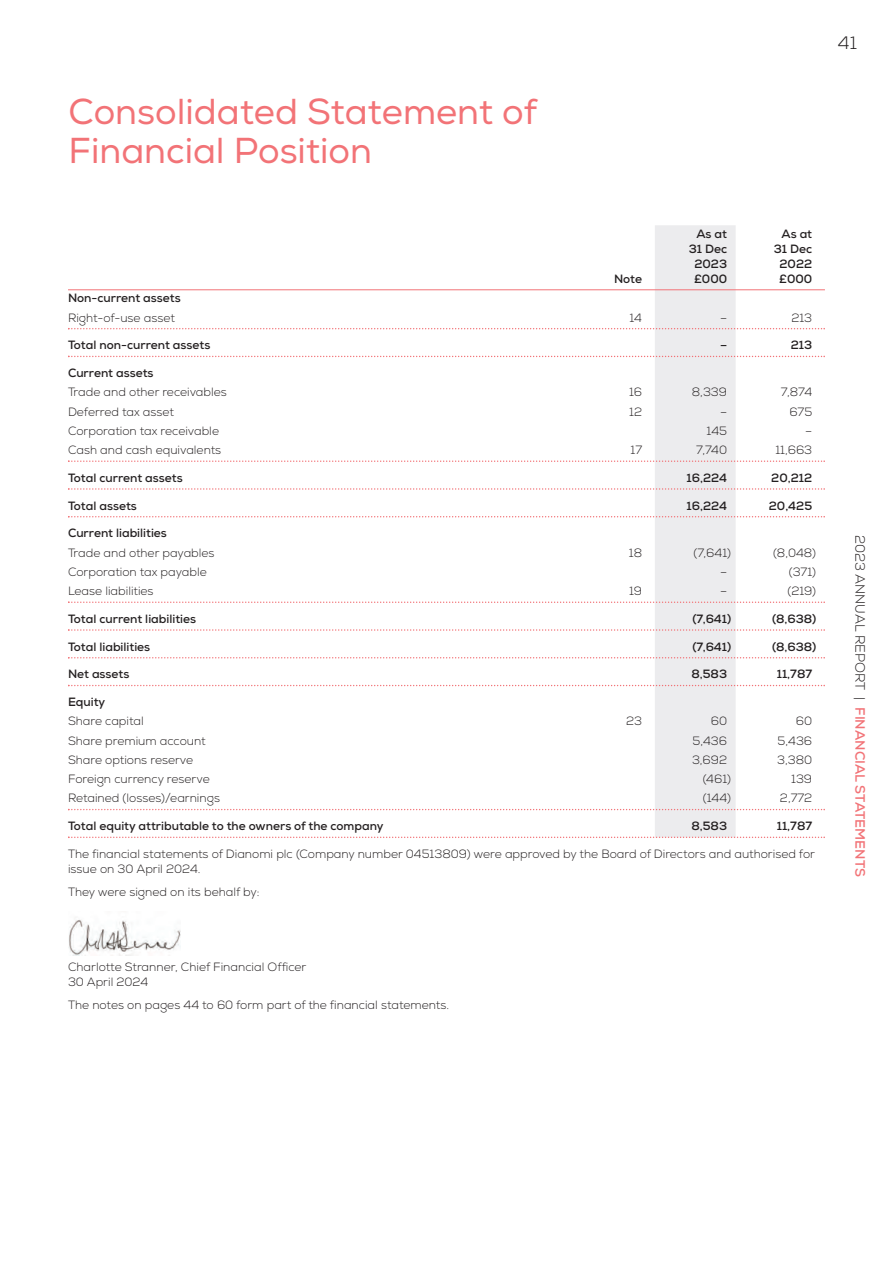
<style>
.page{position:relative;width:893px;height:1263px;background:#fff}
.page>*{position:absolute;margin:0;border:0;box-sizing:border-box;transform-origin:0 0}
.t1{font:36px/39px "Nexa";color:#f27377}
.t2{font:300 18px "Nexa";color:#231f20}
.t3{font:700 13.5px "Nexa";color:#f27377}
.t4{font:300 12px/19.2px "Nexa";color:#231f20}
.t5{font:700 12px/19.2px "Nexa";color:#231f20}
.s1{font-weight:300}
.s2{font-weight:700}
.s3{font-weight:300;color:#231f20}
</style>
<div class="page">
<div style="left:655px;top:225px;width:81px;height:612px;background:#ececee"></div>
<hr style="left:68px;top:289px;width:757px;height:1px;background:#f27377">
<svg style="left:68px;top:328px;width:757px;height:1px"></svg>
<svg style="left:68px;top:356px;width:757px;height:1px"></svg>
<svg style="left:68px;top:460px;width:757px;height:2px"></svg>
<svg style="left:68px;top:488px;width:757px;height:2px"></svg>
<svg style="left:68px;top:516px;width:757px;height:1px"></svg>
<svg style="left:68px;top:601px;width:757px;height:2px"></svg>
<svg style="left:68px;top:629px;width:757px;height:2px"></svg>
<svg style="left:68px;top:657px;width:757px;height:1px"></svg>
<svg style="left:68px;top:685px;width:757px;height:1px"></svg>
<svg style="left:68px;top:809px;width:757px;height:1px"></svg>
<svg style="left:68px;top:836px;width:757px;height:2px"></svg>
<img style="left:69px;top:919px;width:112px;height:36px">
<p class="t1" style="left:69px;top:98px;width:470px">Consolidated Statement of<br>Financial Position</p>
<p class="t2" style="left:838px;top:36px;width:21px">41</p>
<p class="t5" style="left:696px;top:226px;width:32px">As at</p>
<p class="t5" style="left:781px;top:226px;width:32px">As at</p>
<p class="t5" style="left:689px;top:241px;width:40px">31 Dec</p>
<p class="t5" style="left:774px;top:241px;width:40px">31 Dec</p>
<p class="t5" style="left:694px;top:256px;width:34px">2023</p>
<p class="t5" style="left:779px;top:256px;width:34px">2022</p>
<p class="t5" style="left:68px;top:290px;width:114px">Non-current assets<br><span class="s1">Right-of-use asset</span></p>
<p class="t5" style="left:614px;top:271px;width:29px">Note</p>
<p class="t5" style="left:694px;top:271px;width:35px">£000</p>
<p class="t5" style="left:779px;top:271px;width:35px">£000</p>
<p class="t4" style="left:629px;top:309px;width:14px">14</p>
<p class="t4" style="left:720px;top:309px;width:9px">–</p>
<p class="t4" style="left:791px;top:309px;width:22px">213</p>
<p class="t5" style="left:68px;top:337px;width:144px">Total non-current assets</p>
<p class="t5" style="left:720px;top:337px;width:9px">–</p>
<p class="t5" style="left:791px;top:337px;width:23px">213</p>
<p class="t4" style="left:68px;top:365px;width:160px"><span class="s2">Current assets<br></span>Trade and other receivables</p>
<p class="t4" style="left:629px;top:384px;width:15px">16</p>
<p class="t4" style="left:692px;top:384px;width:37px">8,339</p>
<p class="t4" style="left:781px;top:384px;width:33px">7,874</p>
<p class="t4" style="left:68px;top:404px;width:107px">Deferred tax asset</p>
<p class="t4" style="left:629px;top:404px;width:14px">12</p>
<p class="t4" style="left:720px;top:404px;width:9px">–</p>
<p class="t4" style="left:789px;top:404px;width:24px">675</p>
<p class="t4" style="left:68px;top:423px;width:152px">Corporation tax receivable</p>
<p class="t4" style="left:707px;top:423px;width:22px">145</p>
<p class="t4" style="left:805px;top:423px;width:9px">–</p>
<p class="t4" style="left:68px;top:442px;width:155px">Cash and cash equivalents</p>
<p class="t4" style="left:631px;top:442px;width:13px">17</p>
<p class="t4" style="left:696px;top:442px;width:32px">7,740</p>
<p class="t4" style="left:775px;top:442px;width:38px">11,663</p>
<p class="t5" style="left:68px;top:470px;width:116px">Total current assets</p>
<p class="t5" style="left:686px;top:470px;width:42px">16,224</p>
<p class="t5" style="left:771px;top:470px;width:42px">20,212</p>
<p class="t5" style="left:68px;top:498px;width:70px">Total assets</p>
<p class="t5" style="left:686px;top:498px;width:42px">16,224</p>
<p class="t5" style="left:769px;top:498px;width:45px">20,425</p>
<p class="t4" style="left:68px;top:525px;width:148px"><span class="s2">Current liabilities<br></span>Trade and other payables</p>
<p class="t4" style="left:629px;top:545px;width:15px">18</p>
<p class="t4" style="left:693px;top:545px;width:39px">(7,641)</p>
<p class="t4" style="left:773px;top:545px;width:44px">(8,048)</p>
<p class="t4" style="left:68px;top:564px;width:140px">Corporation tax payable</p>
<p class="t4" style="left:720px;top:564px;width:9px">–</p>
<p class="t4" style="left:789px;top:564px;width:29px">(371)</p>
<p class="t4" style="left:68px;top:583px;width:87px">Lease liabilities</p>
<p class="t4" style="left:629px;top:583px;width:15px">19</p>
<p class="t4" style="left:720px;top:583px;width:9px">–</p>
<p class="t4" style="left:787px;top:583px;width:30px">(219)</p>
<p class="t5" style="left:68px;top:611px;width:130px">Total current liabilities</p>
<p class="t5" style="left:692px;top:611px;width:40px">(7,641)</p>
<p class="t5" style="left:772px;top:611px;width:46px">(8,638)</p>
<p class="t5" style="left:68px;top:639px;width:84px">Total liabilities</p>
<p class="t5" style="left:692px;top:639px;width:40px">(7,641)</p>
<p class="t5" style="left:772px;top:639px;width:46px">(8,638)</p>
<p class="t5" style="left:68px;top:666px;width:63px">Net assets</p>
<p class="t5" style="left:691px;top:666px;width:37px">8,583</p>
<p class="t5" style="left:777px;top:666px;width:37px">11,787</p>
<p class="t4" style="left:68px;top:694px;width:77px"><span class="s2">Equity<br></span>Share capital</p>
<p class="t4" style="left:626px;top:713px;width:17px">23</p>
<p class="t4" style="left:711px;top:713px;width:18px">60</p>
<p class="t4" style="left:796px;top:713px;width:18px">60</p>
<p class="t4" style="left:68px;top:733px;width:139px">Share premium account</p>
<p class="t4" style="left:692px;top:733px;width:36px">5,436</p>
<p class="t4" style="left:777px;top:733px;width:36px">5,436</p>
<p class="t4" style="left:68px;top:752px;width:127px">Share options reserve</p>
<p class="t4" style="left:692px;top:752px;width:37px">3,692</p>
<p class="t4" style="left:777px;top:752px;width:37px">3,380</p>
<p class="t4" style="left:68px;top:771px;width:143px">Foreign currency reserve</p>
<p class="t4" style="left:703px;top:771px;width:30px">(461)</p>
<p class="t4" style="left:791px;top:771px;width:22px">139</p>
<p class="t4" style="left:68px;top:790px;width:153px">Retained (losses)/earnings</p>
<p class="t4" style="left:703px;top:790px;width:30px">(144)</p>
<p class="t4" style="left:780px;top:790px;width:34px">2,772</p>
<p class="t5" style="left:68px;top:818px;width:317px">Total equity attributable to the owners of the company</p>
<p class="t5" style="left:691px;top:818px;width:37px">8,583</p>
<p class="t5" style="left:777px;top:818px;width:37px">11,787</p>
<p class="t4" style="left:68px;top:848px;width:748px;line-height:15px">The financial statements of Dianomi plc (Company number 04513809) were approved by the Board of Directors and authorised for issue on 30 April 2024.</p>
<p class="t4" style="left:68px;top:884px;width:193px">They were signed on its behalf by:</p>
<p class="t4" style="left:68px;top:961px;width:240px;line-height:15px">Charlotte Stranner, Chief Financial Officer<br>30 April 2024</p>
<p class="t4" style="left:68px;top:997px;width:383px">The notes on pages 44 to 60 form part of the financial statements.</p>
<p class="t3" style="left:865px;top:535px;width:343px;rotate:90deg"><span class="s3">2023 ANNUAL REPORT |</span> FINANCIAL STATEMENTS</p>
</div>
